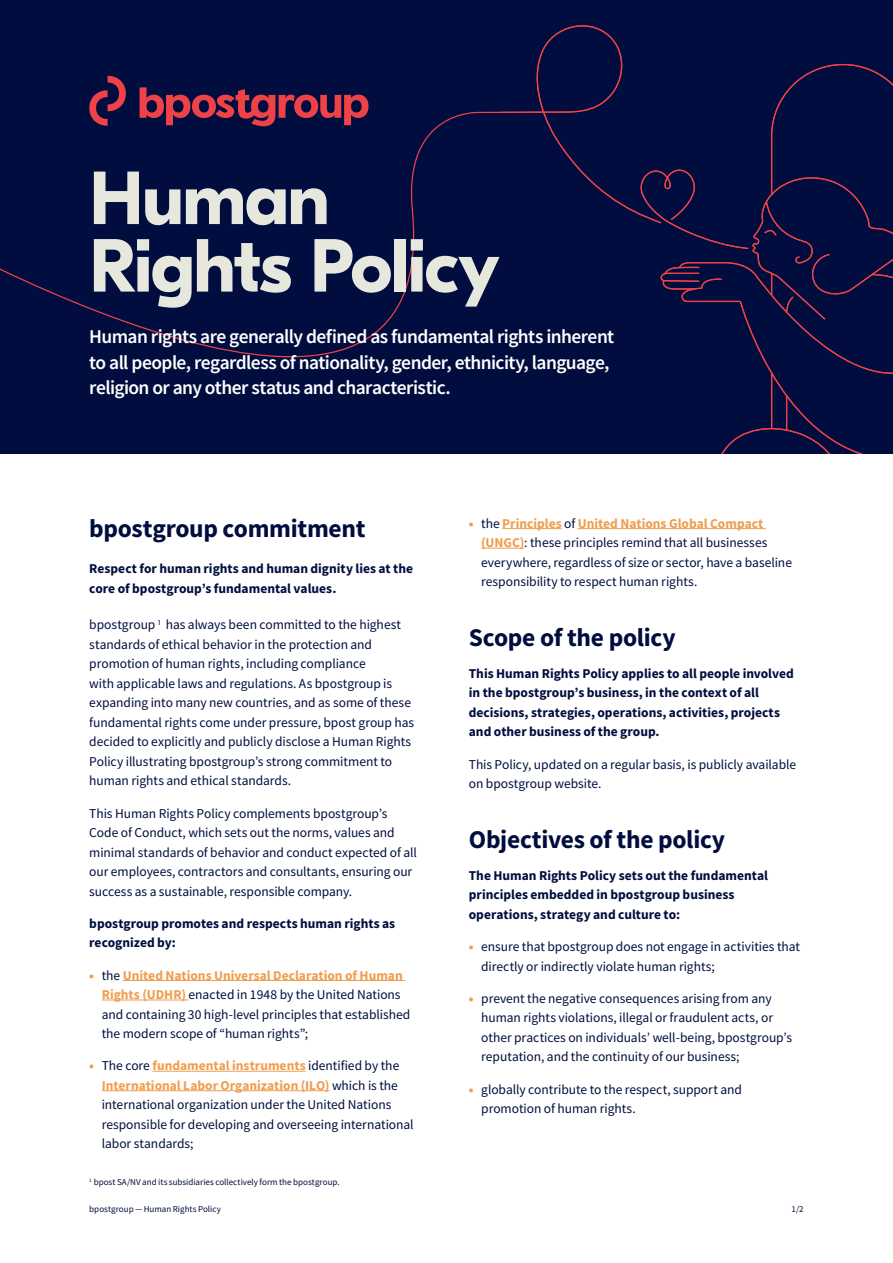
<style>
.page{position:relative;width:893px;height:1263px;background:#fff}
.page>*{position:absolute;margin:0;border:0;box-sizing:border-box;transform-origin:0 0}
.t1{font:700 75px/67.5px "GT Eesti Pro Display";letter-spacing:-.02em;color:#e6e8dd}
.t2{font:700 25.5px "Source Sans Pro";letter-spacing:-.01em;color:#000d3e}
.t3{font:600 19.5px/25.5px "Source Sans Pro";letter-spacing:-.03em;color:#fff}
.t4{font:13.5px/19.5px "Source Sans Pro";letter-spacing:-.005em;color:#000d3e}
.t5{font:700 13.5px/19.5px "Source Sans Pro";color:#000d3e}
.t6{font:9px "Source Sans Pro";color:#000d3e}
.s1{font-weight:900;color:#f09d4e}
.s2{font-weight:700;color:#f09d4e}
</style>
<div class="page">
<div style="left:0;top:0;width:893px;height:455px;background:#000d3e"></div>
<hr style="left:123px;top:980px;width:282px;height:1px;background:#f09d4e">
<hr style="left:102px;top:1000px;width:87px;height:1px;background:#f09d4e">
<hr style="left:152px;top:1071px;width:154px;height:1px;background:#f09d4e">
<hr style="left:102px;top:1090px;width:227px;height:1px;background:#f09d4e">
<hr style="left:481px;top:548px;width:43px;height:1px;background:#f09d4e">
<svg style="left:0;top:25px;width:640px;height:523px"></svg>
<svg style="left:640px;top:63px;width:253px;height:467px"></svg>
<div style="left:0;top:455px;width:893px;height:50px;background:#fff"></div>
<h1 class="t1" style="left:89px;top:166px;width:412px">Human<br>Rights Policy</h1>
<h3 class="t3" style="left:89px;top:324px;width:526px">Human rights are generally defined as fundamental rights inherent to all people, regardless of nationality, gender, ethnicity, language, religion or any other status and characteristic.</h3>
<h2 class="t2" style="left:89px;top:511px;width:278px">bpostgroup commitment</h2>
<p class="t5" style="left:89px;top:559px;width:325px">Respect for human rights and human dignity lies at the core of bpostgroup’s fundamental values.</p>
<p class="t4" style="left:89px;top:615px;width:326px">bpostgroup <sup>1</sup> has always been committed to the highest standards of ethical behavior in the protection and promotion of human rights, including compliance<br>with applicable laws and regulations. As bpostgroup is expanding into many new countries, and as some of these fundamental rights come under pressure, bpost group has decided to explicitly and publicly disclose a Human Rights Policy illustrating bpostgroup’s strong commitment to human rights and ethical standards.</p>
<p class="t4" style="left:89px;top:803px;width:329px">This Human Rights Policy complements bpostgroup’s Code of Conduct, which sets out the norms, values and minimal standards of behavior and conduct expected of all our employees, contractors and consultants, ensuring our success as a sustainable, responsible company.</p>
<p class="t5" style="left:89px;top:913px;width:307px">bpostgroup promotes and respects human rights as recognized by:</p>
<p class="t4" style="left:102px;top:965px;width:310px;text-indent:-12px"><span class="s1">•</span> the <span class="s2">United Nations Universal Declaration of Human Rights (UDHR)</span> enacted in 1948 by the United Nations and containing 30 high-level principles that established the modern scope of “human rights”;</p>
<p class="t4" style="left:102px;top:1056px;width:313px;text-indent:-12px"><span class="s1">•</span> The core <span class="s2">fundamental instruments</span> identified by the <span class="s2">International Labor Organization (ILO)</span> which is the international organization under the United Nations responsible for developing and overseeing international labor standards;</p>
<p class="t4" style="left:481px;top:514px;width:312px;text-indent:-12px"><span class="s1">•</span> the <span class="s2">Principles</span> of <span class="s2">United Nations Global Compact (UNGC)</span>: these principles remind that all businesses everywhere, regardless of size or sector, have a baseline responsibility to respect human rights.</p>
<h2 class="t2" style="left:469px;top:620px;width:208px">Scope of the policy</h2>
<p class="t5" style="left:469px;top:663px;width:326px">This Human Rights Policy applies to all people involved in the bpostgroup’s business, in the context of all decisions, strategies, operations, activities, projects and other business of the group.</p>
<p class="t4" style="left:469px;top:754px;width:329px">This Policy, updated on a regular basis, is publicly available on bpostgroup website.</p>
<h2 class="t2" style="left:469px;top:822px;width:258px">Objectives of the policy</h2>
<p class="t5" style="left:469px;top:865px;width:301px">The Human Rights Policy sets out the fundamental principles embedded in bpostgroup business operations, strategy and culture to:</p>
<p class="t4" style="left:481px;top:937px;width:320px;text-indent:-12px"><span class="s1">•</span> ensure that bpostgroup does not engage in activities that directly or indirectly violate human rights;</p>
<p class="t4" style="left:481px;top:988px;width:312px;text-indent:-12px"><span class="s1">•</span> prevent the negative consequences arising from any human rights violations, illegal or fraudulent acts, or other practices on individuals’ well-being, bpostgroup’s reputation, and the continuity of our business;</p>
<p class="t4" style="left:481px;top:1079px;width:262px;text-indent:-12px"><span class="s1">•</span> globally contribute to the respect, support and promotion of human rights.</p>
<p class="t6" style="left:89px;top:1177px;width:252px"><sup>1</sup> bpost SA/NV and its subsidiaries collectively form the bpostgroup.</p>
<p class="t6" style="left:89px;top:1204px;width:133px">bpostgroup — Human Rights Policy</p>
<p class="t6" style="left:792px;top:1204px;width:14px">1/2</p>
</div>
